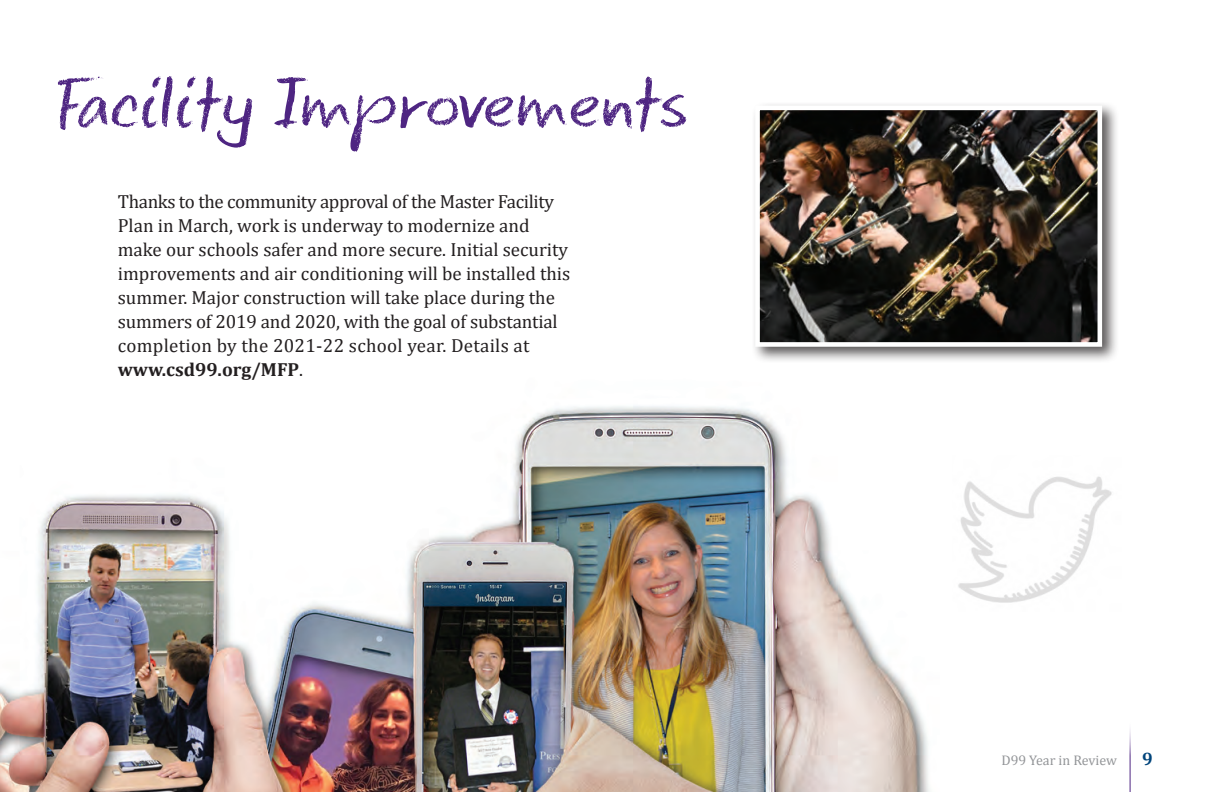
<style>
.page{position:relative;width:1224px;height:792px;background:#fff}
.page>*{position:absolute;margin:0;border:0;box-sizing:border-box;transform-origin:0 0}
.t1{font:76px "DK Keswick";letter-spacing:-.005em;color:#4e2582}
.Body{font:19px/24px "Cambria";color:#231f20}
.t2{font:700 18px "Cambria";color:#00447b}
.t3{font:14px "Cambria";color:#939598}
.s1{font-weight:700}
</style>
<div class="page">
<img style="left:1px;top:104px;width:1130px;height:688px">
<hr style="left:0;top:0;width:1px;height:792px;background:#ee1d23">
<h1 class="t1" style="left:56px;top:56px;width:634px">Facility Improvements</h1>
<p class="Body" style="left:118px;top:190px;width:454px">Thanks to the community approval of the Master Facility Plan in March, work is underway to modernize and make our schools safer and more secure. Initial security improvements and air conditioning will be installed this summer. Major construction will take place during the summers of 2019 and 2020, with the goal of substantial completion by the 2021-22 school year. Details at <span class="s1">www.csd99.org/MFP</span>.</p>
<p class="t3" style="left:1001px;top:752px;width:117px">D99 Year in Review</p>
<p class="t2" style="left:1142px;top:746px;width:12px">9</p>
</div>
